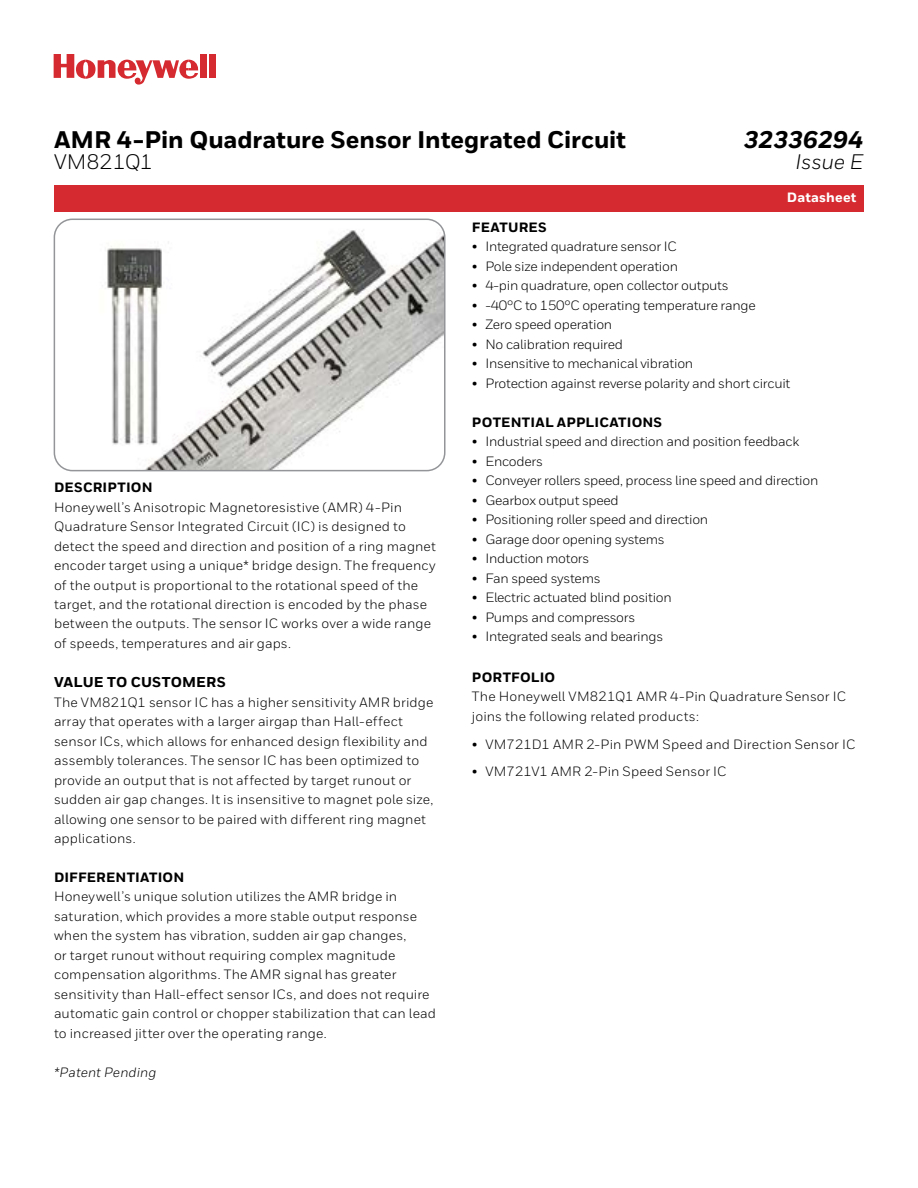
<style>
.page{position:relative;width:918px;height:1188px;background:#fff}
.page>*{position:absolute;margin:0;border:0;box-sizing:border-box;transform-origin:0 0}
.t1{font:800 24px "Honeywell Sans";letter-spacing:-.005em;color:#000}
.t2{font:italic 800 24px "Honeywell Sans";color:#000}
.t3{font:21px "Honeywell Sans";letter-spacing:-.005em;color:#000}
.t4{font:italic 21px "Honeywell Sans";letter-spacing:-.01em;color:#000}
.t5{font:800 14.25px "Honeywell Sans";letter-spacing:.015em;color:#000}
.t6{font:13.5px/19.5px "Honeywell Sans";letter-spacing:.005em;color:#000}
.t7{font:13.5px "Honeywell Sans";letter-spacing:-.02em;color:#000}
.t8{font:800 13.5px "Honeywell Sans";letter-spacing:.015em;color:#000}
.t9{font:italic 13.5px "Honeywell Sans";letter-spacing:.005em;color:#000}
.t10{font:800 13.5px "Honeywell Sans";letter-spacing:.01em;color:#fff}
</style>
<div class="page">
<img style="left:54px;top:219px;width:389px;height:252px">
<div style="left:54px;top:219px;width:392px;height:252px;border:2px solid #939598;border-radius:18px"></div>
<div style="left:54px;top:185px;width:810px;height:27px;background:#d52a2f"></div>
<div style="left:200px;top:54px;width:6px;height:24px;background:#d52a2f"></div>
<div style="left:209px;top:54px;width:7px;height:24px;background:#d52a2f"></div>
<svg style="left:54px;top:54px;width:144px;height:31px"></svg>
<h1 class="t1" style="left:54px;top:125px;width:574px">AMR 4-Pin Quadrature Sensor Integrated Circuit</h1>
<h2 class="t3" style="left:54px;top:149px;width:100px">VM821Q1</h2>
<h1 class="t2" style="left:744px;top:125px;width:121px">32336294</h1>
<h2 class="t4" style="left:796px;top:149px;width:69px">Issue E</h2>
<p class="t10" style="left:787px;top:189px;width:71px">Datasheet</p>
<p class="t8" style="left:54px;top:479px;width:100px">DESCRIPTION</p>
<p class="t6" style="left:54px;top:497px;width:383px">Honeywell’s Anisotropic Magnetoresistive (AMR) 4-Pin Quadrature Sensor Integrated Circuit (IC) is designed to detect the speed and direction and position of a ring magnet encoder target using a unique* bridge design. The frequency of the output is proportional to the rotational speed of the target, and the rotational direction is encoded by the phase between the outputs. The sensor IC works over a wide range of speeds, temperatures and air gaps.</p>
<p class="t5" style="left:54px;top:673px;width:173px">VALUE TO CUSTOMERS</p>
<p class="t6" style="left:54px;top:692px;width:381px">The VM821Q1 sensor IC has a higher sensitivity AMR bridge array that operates with a larger airgap than Hall-effect sensor ICs, which allows for enhanced design flexibility and assembly tolerances. The sensor IC has been optimized to provide an output that is not affected by target runout or sudden air gap changes. It is insensitive to magnet pole size, allowing one sensor to be paired with different ring magnet applications.</p>
<p class="t8" style="left:54px;top:869px;width:132px">DIFFERENTIATION</p>
<p class="t6" style="left:54px;top:887px;width:384px">Honeywell’s unique solution utilizes the AMR bridge in saturation, which provides a more stable output response when the system has vibration, sudden air gap changes,<br>or target runout without requiring complex magnitude compensation algorithms. The AMR signal has greater sensitivity than Hall-effect sensor ICs, and does not require automatic gain control or chopper stabilization that can lead to increased jitter over the operating range.</p>
<p class="t9" style="left:54px;top:1064px;width:104px">*Patent Pending</p>
<p class="t8" style="left:472px;top:219px;width:76px">FEATURES</p>
<p class="t7" style="left:472px;top:239px;width:206px">• Integrated quadrature sensor IC</p>
<p class="t7" style="left:472px;top:258px;width:208px">• Pole size independent operation</p>
<p class="t7" style="left:472px;top:278px;width:258px">• 4-pin quadrature, open collector outputs</p>
<p class="t7" style="left:472px;top:297px;width:285px">• -40°C to 150°C operating temperature range</p>
<p class="t7" style="left:472px;top:317px;width:142px">• Zero speed operation</p>
<p class="t7" style="left:472px;top:336px;width:153px">• No calibration required</p>
<p class="t7" style="left:472px;top:356px;width:223px">• Insensitive to mechanical vibration</p>
<p class="t7" style="left:472px;top:375px;width:320px">• Protection against reverse polarity and short circuit</p>
<p class="t8" style="left:472px;top:414px;width:192px">POTENTIAL APPLICATIONS</p>
<p class="t7" style="left:472px;top:434px;width:329px">• Industrial speed and direction and position feedback</p>
<p class="t7" style="left:472px;top:453px;width:72px">• Encoders</p>
<p class="t7" style="left:472px;top:473px;width:348px">• Conveyer rollers speed, process line speed and direction</p>
<p class="t7" style="left:472px;top:492px;width:148px">• Gearbox output speed</p>
<p class="t7" style="left:472px;top:512px;width:238px">• Positioning roller speed and direction</p>
<p class="t7" style="left:472px;top:531px;width:194px">• Garage door opening systems</p>
<p class="t7" style="left:472px;top:551px;width:119px">• Induction motors</p>
<p class="t7" style="left:472px;top:570px;width:130px">• Fan speed systems</p>
<p class="t7" style="left:472px;top:590px;width:201px">• Electric actuated blind position</p>
<p class="t7" style="left:472px;top:609px;width:165px">• Pumps and compressors</p>
<p class="t7" style="left:472px;top:629px;width:193px">• Integrated seals and bearings</p>
<p class="t8" style="left:472px;top:669px;width:85px">PORTFOLIO</p>
<p class="t6" style="left:472px;top:687px;width:376px">The Honeywell VM821Q1 AMR 4-Pin Quadrature Sensor IC joins the following related products:</p>
<p class="t6" style="left:472px;top:734px;width:385px">• VM721D1 AMR 2-Pin PWM Speed and Direction Sensor IC</p>
<p class="t6" style="left:472px;top:762px;width:256px">• VM721V1 AMR 2-Pin Speed Sensor IC</p>
</div>
